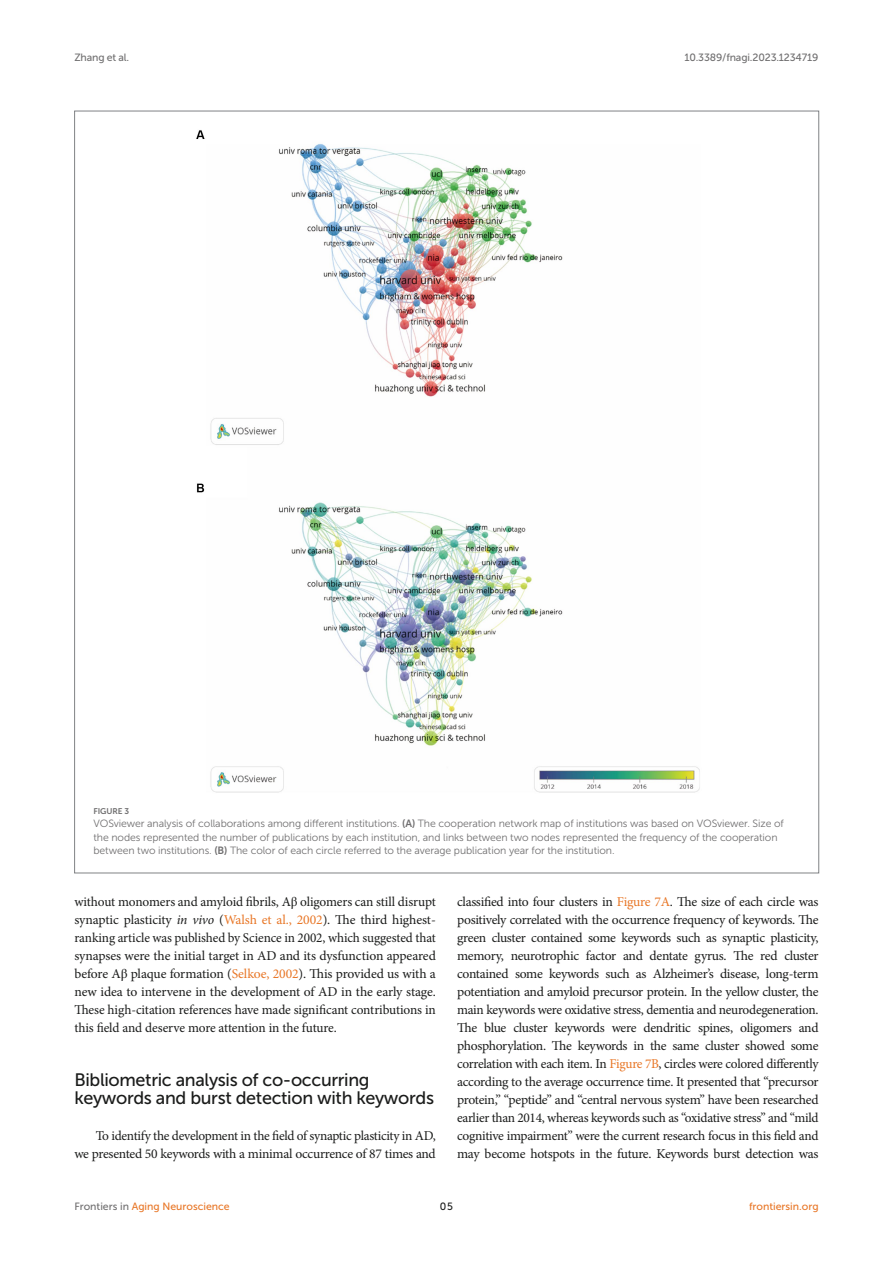
<style>
.page{position:relative;width:893px;height:1263px;background:#fff}
.page>*{position:absolute;margin:0;border:0;box-sizing:border-box;transform-origin:0 0}
.HEAD_2{font:18px/18px "Museo Sans 500";letter-spacing:-.02em;color:#1b1c1b}
.TEXT_FLUSH{font:13.5px/18px "Minion Pro";letter-spacing:-.02em;color:#1b1c1b;text-align:justify}
.FIG_LEG{font:10.5px/13.5px "Museo Sans 300";letter-spacing:-.01em;color:#706f70}
.t1{font:10.5px "Museo Sans 500";color:#e87626}
.t2{font:10.5px "Museo Sans 500";letter-spacing:-.015em;color:#706f70}
.t3{font:10.5px "Museo Sans 500";color:#1b1c1b}
.FIG_HD{font:8.25px "Museo Sans 700";letter-spacing:-.01em;color:#706f70}
.s1{font-family:"Museo Sans 700"}
.s2{font-family:"STIX General"}
.s3{font-style:italic}
.s4{color:#e87626}
.s5{color:#706f70}
</style>
<div class="page">
<img style="left:196px;top:130px;width:504px;height:663px">
<p class="t2" style="left:74px;top:51px;width:56px">Zhang et al.</p>
<p class="t2" style="left:684px;top:51px;width:136px">10.3389/fnagi.2023.1234719</p>
<p class="FIG_HD" style="left:94px;top:806px;width:37px">FIGURE 3</p>
<p class="FIG_LEG" style="left:94px;top:817px;width:692px">VOSviewer analysis of collaborations among different institutions. <span class="s1">(A)</span> The cooperation network map of institutions was based on VOSviewer. Size of the nodes represented the number of publications by each institution, and links between two nodes represented the frequency of the cooperation between two institutions. <span class="s1">(B)</span> The color of each circle referred to the average publication year for the institution.</p>
<p class="TEXT_FLUSH" style="left:74px;top:893px;width:363px">without monomers and amyloid fibrils, A<span class="s2">β</span> oligomers can still disrupt synaptic plasticity <span class="s3">in vivo</span> (<span class="s4">Walsh et al., 2002</span>). The third highest&shy;ranking article was published by Science in 2002, which suggested that synapses were the initial target in AD and its dysfunction appeared before A<span class="s2">β</span> plaque formation (<span class="s4">Selkoe, 2002</span>). This provided us with a new idea to intervene in the development of AD in the early stage.<br>These high-citation references have made significant contributions in this field and deserve more attention in the future.</p>
<p class="HEAD_2" style="left:74px;top:1071px;width:361px">Bibliometric analysis of co-occurring keywords and burst detection with keywords</p>
<p class="TEXT_FLUSH" style="left:74px;top:1127px;width:363px;text-align:right">To identify the development in the field of synaptic plasticity in AD,<br>we presented 50 keywords with a minimal occurrence of 87 times and</p>
<p class="TEXT_FLUSH" style="left:457px;top:893px;width:363px">classified into four clusters in <span class="s4">Figure 7A</span>. The size of each circle was positively correlated with the occurrence frequency of keywords. The green cluster contained some keywords such as synaptic plasticity, memory, neurotrophic factor and dentate gyrus. The red cluster contained some keywords such as Alzheimer’s disease, long-term potentiation and amyloid precursor protein. In the yellow cluster, the main keywords were oxidative stress, dementia and neurodegeneration.<br>The blue cluster keywords were dendritic spines, oligomers and phosphorylation. The keywords in the same cluster showed some correlation with each item. In <span class="s4">Figure 7B</span>, circles were colored differently according to the average occurrence time. It presented that “precursor protein,” “peptide” and “central nervous system” have been researched earlier than 2014, whereas keywords such as “oxidative stress” and “mild cognitive impairment” were the current research focus in this field and may become hotspots in the future. Keywords burst detection was</p>
<p class="t1" style="left:74px;top:1200px;width:157px"><span class="s5">Frontiers in</span> Aging Neuroscience</p>
<p class="t3" style="left:440px;top:1200px;width:14px">05</p>
<p class="t1" style="left:749px;top:1200px;width:71px">frontiersin.org</p>
</div>
